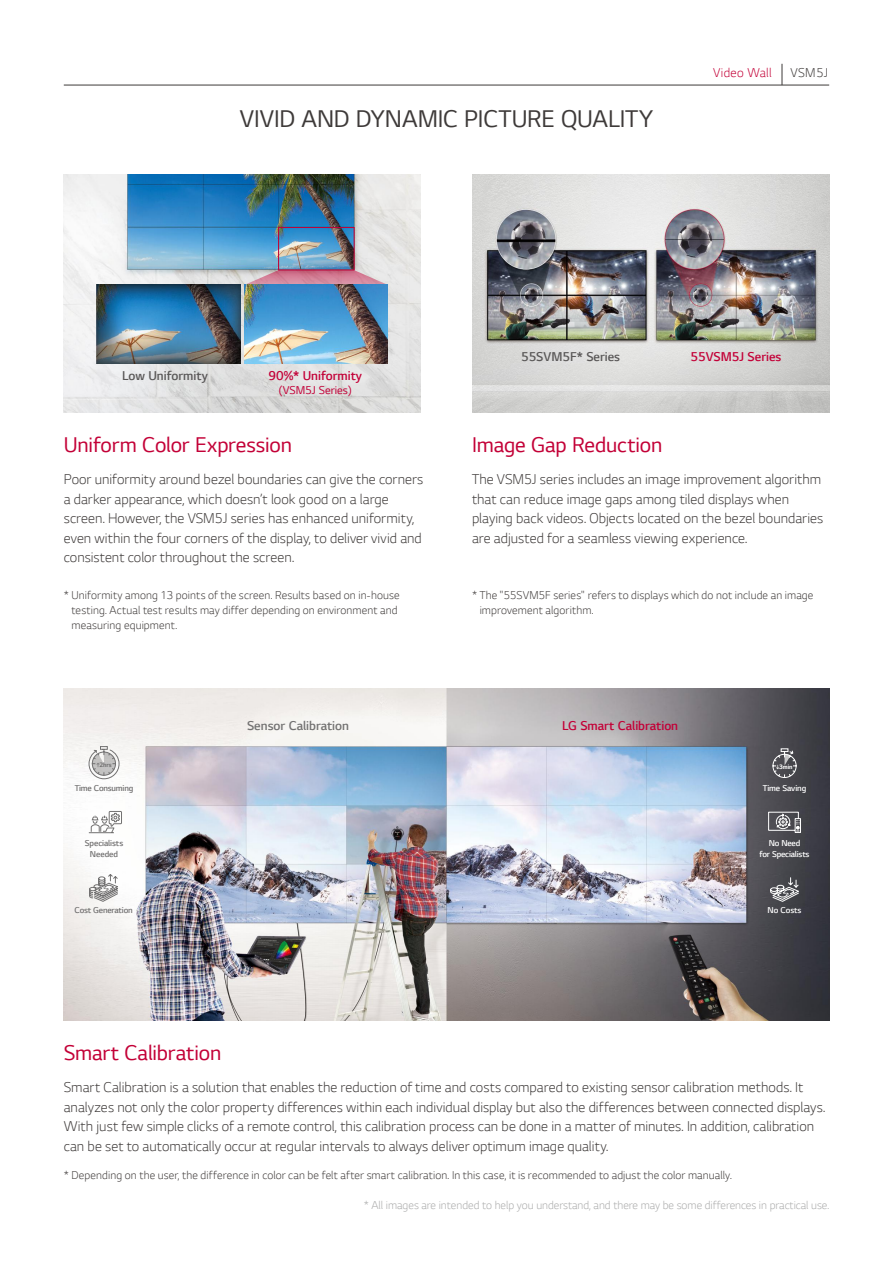
<style>
.page{position:relative;width:893px;height:1263px;background:#fff}
.page>*{position:absolute;margin:0;border:0;box-sizing:border-box;transform-origin:0 0}
.t1{font:25.5px "LG Smart";color:#3e3a39}
.t2{font:22.5px "LG Smart";letter-spacing:-.005em;color:#c30037}
.t3{font:300 15px/19.5px "LG Smart";letter-spacing:.005em;color:#3e3a39}
.t4{font:300 13.5px "LG Smart";color:#c30037}
.t5{font:300 13.5px "LG Smart";color:#595757}
.t6{font:300 13.5px "LG Smart";color:#727171}
.t7{font:300 13.5px "LG Smart";letter-spacing:.025em;color:#c30037}
.t8{font:300 13.5px "LG Smart";letter-spacing:.025em;color:#3e3a39}
.t9{font:300 12px/15px "LG Smart";letter-spacing:.01em;color:#3e3a39}
.t10{font:300 12px "LG Smart";color:#aaabab}
.t11{font:12px "LG Smart";color:#c30037}
.t12{font:300 9px/10.5px "LG Smart";letter-spacing:-.02em;color:#727171;text-align:center}
.t13{font:300 9px/10.5px "LG Smart";letter-spacing:-.02em;color:#fff;text-align:center}
.t14{font:700 6.75px "LG Smart";color:#727171;scale:.96 1}
.t15{font:700 6.75px "LG Smart";color:#fff;scale:.96 1}
</style>
<div class="page">
<hr style="left:64px;top:85px;width:765px;height:1px;background:#3e3a39">
<svg style="left:782px;top:64px;width:1px;height:21px"></svg>
<img style="left:472px;top:174px;width:357px;height:238px">
<img style="left:64px;top:174px;width:357px;height:238px">
<div style="left:278px;top:227px;width:76px;height:43px;border:1px solid #c30037"></div>
<img style="left:97px;top:285px;width:143px;height:79px">
<svg style="left:244px;top:270px;width:144px;height:15px;background:#ca92a5"></svg>
<img style="left:244px;top:285px;width:144px;height:79px">
<img style="left:64px;top:689px;width:765px;height:331px">
<svg style="left:89px;top:873px;width:30px;height:29px"></svg>
<svg style="left:88px;top:810px;width:34px;height:24px"></svg>
<svg style="left:768px;top:811px;width:33px;height:22px"></svg>
<svg style="left:770px;top:877px;width:30px;height:25px"></svg>
<svg style="left:88px;top:746px;width:32px;height:34px"></svg>
<svg style="left:772px;top:748px;width:25px;height:31px"></svg>
<h1 class="t1" style="left:240px;top:102px;width:415px">VIVID AND DYNAMIC PICTURE QUALITY</h1>
<p class="t7" style="left:713px;top:63px;width:60px">Video Wall</p>
<p class="t8" style="left:790px;top:63px;width:39px">VSM5J</p>
<p class="t5" style="left:521px;top:347px;width:101px">55SVM5F* Series</p>
<p class="t4" style="left:690px;top:347px;width:92px">55VSM5J Series</p>
<p class="t5" style="left:122px;top:367px;width:87px">Low Uniformity</p>
<p class="t4" style="left:268px;top:367px;width:95px">90%* Uniformity</p>
<p class="t11" style="left:279px;top:382px;width:74px">(VSM5J Series)</p>
<h2 class="t2" style="left:64px;top:430px;width:230px">Uniform Color Expression</h2>
<p class="t3" style="left:64px;top:469px;width:361px">Poor uniformity around bezel boundaries can give the corners a darker appearance, which doesn’t look good on a large screen. However, the VSM5J series has enhanced uniformity, even within the four corners of the display, to deliver vivid and consistent color throughout the screen.</p>
<h2 class="t2" style="left:472px;top:430px;width:192px">Image Gap Reduction</h2>
<p class="t3" style="left:472px;top:469px;width:353px">The VSM5J series includes an image improvement algorithm that can reduce image gaps among tiled displays when playing back videos. Objects located on the bezel boundaries are adjusted for a seamless viewing experience.</p>
<p class="t9" style="left:71px;top:587px;width:330px;text-indent:-8px">* Uniformity among 13 points of the screen. Results based on in-house testing. Actual test results may differ depending on environment and measuring equipment.</p>
<p class="t9" style="left:480px;top:587px;width:335px;text-indent:-8px">* The "55SVM5F series" refers to displays which do not include an image improvement algorithm.</p>
<p class="t6" style="left:247px;top:716px;width:104px">Sensor Calibration</p>
<p class="t4" style="left:562px;top:716px;width:117px">LG Smart Calibration</p>
<p class="t14" style="left:96px;top:760px;width:17px">•2hrs</p>
<p class="t15" style="left:776px;top:762px;width:19px">•3min</p>
<p class="t12" style="left:75px;top:783px;width:60px">Time Consuming</p>
<p class="t13" style="left:763px;top:783px;width:45px">Time Saving</p>
<p class="t12" style="left:85px;top:838px;width:40px">Specialists<br>Needed</p>
<p class="t13" style="left:760px;top:838px;width:51px">No Need<br>for Specialists</p>
<p class="t12" style="left:74px;top:905px;width:60px">Cost Generation</p>
<p class="t13" style="left:768px;top:905px;width:35px">No Costs</p>
<h2 class="t2" style="left:64px;top:1038px;width:159px">Smart Calibration</h2>
<p class="t3" style="left:64px;top:1077px;width:763px">Smart Calibration is a solution that enables the reduction of time and costs compared to existing sensor calibration methods. It analyzes not only the color property differences within each individual display but also the differences between connected displays.<br>With just few simple clicks of a remote control, this calibration process can be done in a matter of minutes. In addition, calibration can be set to automatically occur at regular intervals to always deliver optimum image quality.</p>
<p class="t9" style="left:64px;top:1167px;width:669px">* Depending on the user, the difference in color can be felt after smart calibration. In this case, it is recommended to adjust the color manually.</p>
<p class="t10" style="left:364px;top:1197px;width:467px">* All images are intended to help you understand, and there may be some differences in practical use.</p>
</div>
